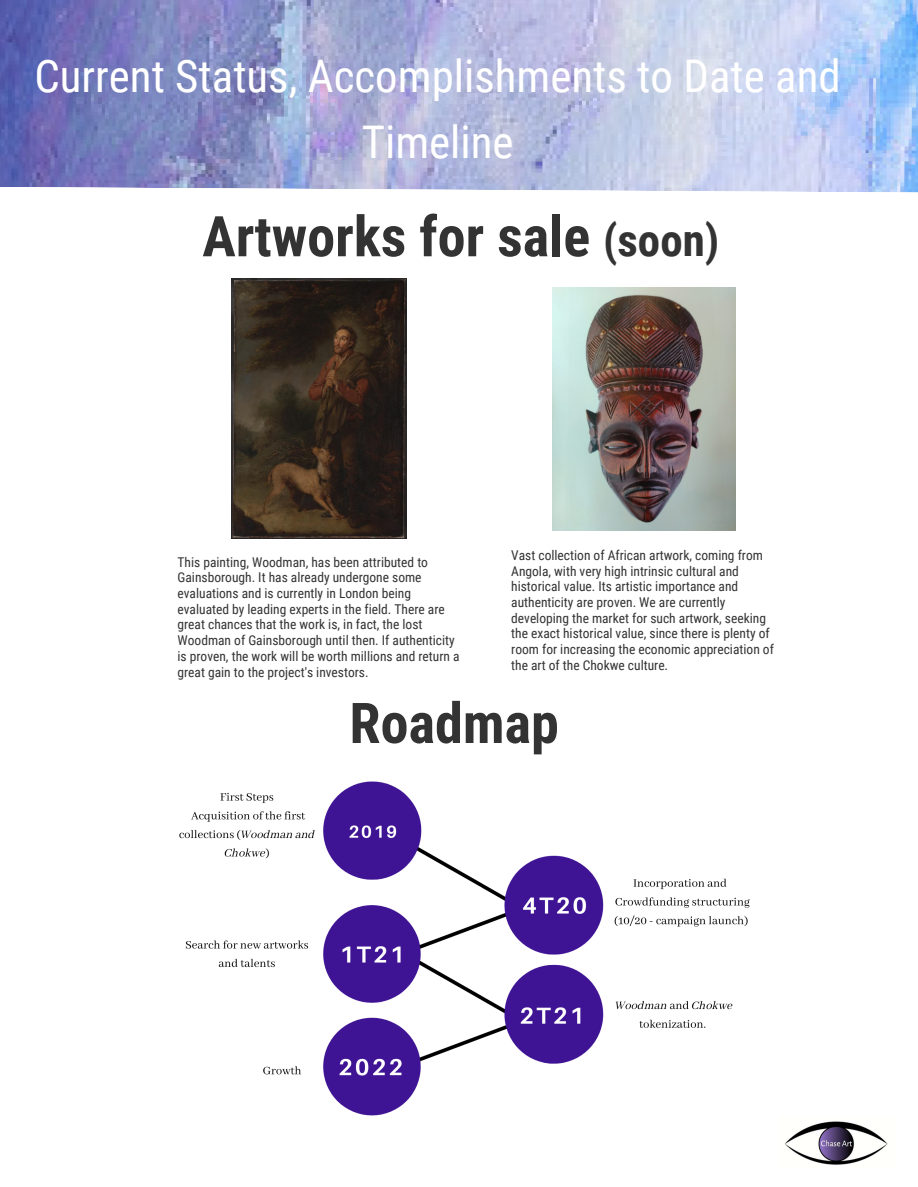
<style>
.page{position:relative;width:918px;height:1187px;background:#fff}
.page>*{position:absolute;margin:0;border:0;box-sizing:border-box;transform-origin:0 0}
.t1{font:700 56.25px "Roboto Condensed";color:#333}
.t2{font:45px/66.3px "Roboto Condensed";color:#fff;text-align:center}
.t3{font:13.5px/15.8px "Roboto Condensed";color:#333}
.s1{font-size:45px}
</style>
<div class="page">
<img style="left:784px;top:1121px;width:104px;height:44px">
<img style="left:0;top:0;width:918px;height:193px">
<img style="left:553px;top:288px;width:183px;height:242px">
<img style="left:231px;top:279px;width:176px;height:259px">
<img style="left:179px;top:781px;width:571px;height:335px">
<h2 class="t2" style="left:34px;top:41px;width:808px">Current Status, Accomplishments to Date and<br>Timeline</h2>
<h1 class="t1" style="left:202px;top:197px;width:519px">Artworks for sale <span class="s1">(soon)</span></h1>
<p class="t3" style="left:178px;top:553px;width:284px">This painting, Woodman, has been attributed to Gainsborough. It has already undergone some evaluations and is currently in London being evaluated by leading experts in the field. There are great chances that the work is, in fact, the lost Woodman of Gainsborough until then. If authenticity is proven, the work will be worth millions and return a great gain to the project's investors.</p>
<p class="t3" style="left:511px;top:546px;width:264px">Vast collection of African artwork, coming from Angola, with very high intrinsic cultural and historical value. Its artistic importance and authenticity are proven. We are currently developing the market for such artwork, seeking the exact historical value, since there is plenty of room for increasing the economic appreciation of the art of the Chokwe culture.</p>
<h1 class="t1" style="left:349px;top:683px;width:211px">Roadmap</h1>
</div>
